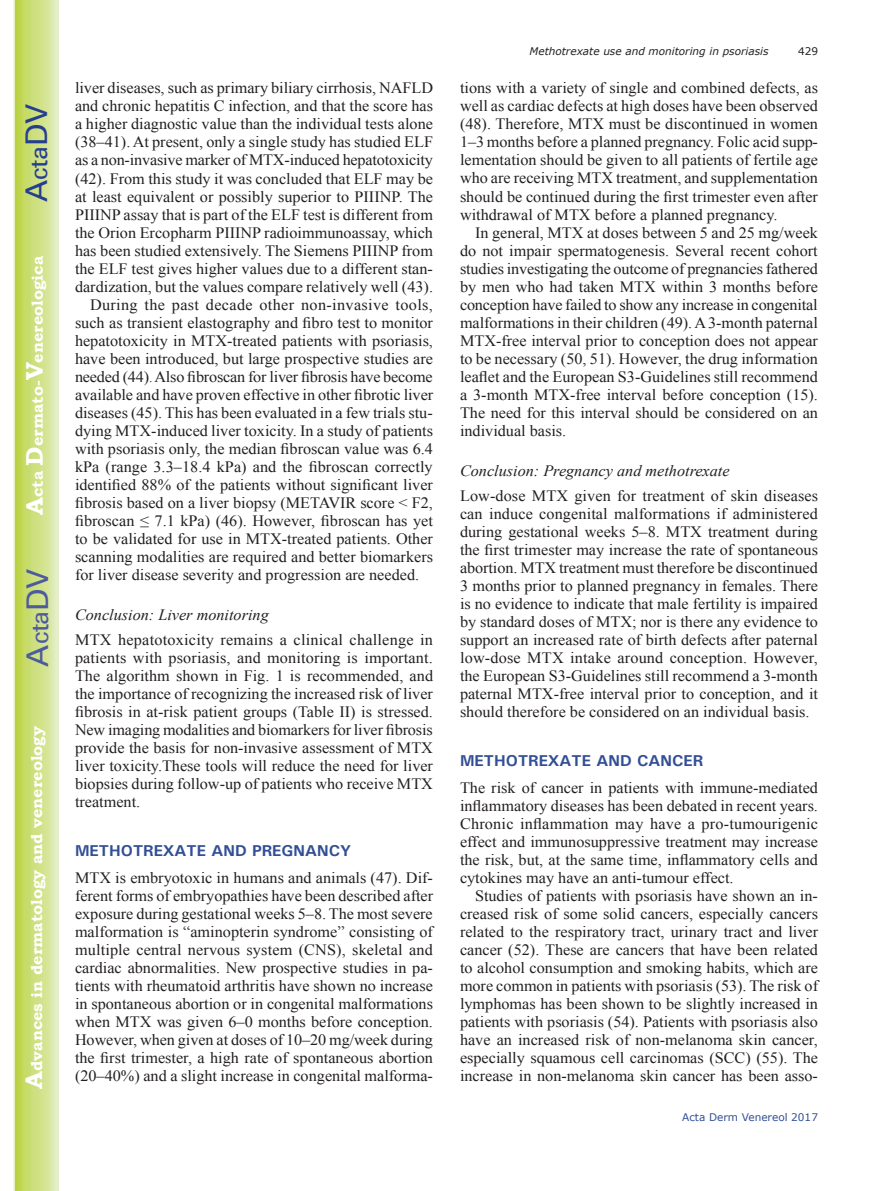
<style>
.page{position:relative;width:893px;height:1191px;background:#fff}
.page>*{position:absolute;margin:0;border:0;box-sizing:border-box;transform-origin:0 0}
.t1{font:30px "Univers";color:#4d5a9e}
.t2{font:30px "Univers";color:#253f8e}
.t3{font:15.75px/18px "Times New Roman";color:#231f20;text-align:justify}
.t4{font:italic 15.75px "Times New Roman";color:#231f20}
.t5{font:700 15.75px "Bookman Old Style";color:#fff}
.t6{font:700 15.75px "Univers";color:#324f95}
.t7{font:15.75px "Times New Roman";letter-spacing:.02em;color:#231f20}
.t8{font:italic 10.5px "Verdana";color:#231f20}
.t9{font:10.5px "Verdana";color:#324f95}
.t10{font:10.5px "Verdana";color:#231f20}
.s1{font-size:24px}
.s2{font-size:13.5px}
</style>
<div class="page">
<svg style="left:14px;top:0;width:45px;height:1191px;background:#cfe084"></svg>
<h1 class="t2" style="left:19px;top:202px;width:100px;rotate:-90deg">A<span class="s1">cta</span>DV</h1>
<p class="t5" style="left:28px;top:515px;width:260px;rotate:-90deg"><span class="s1">A</span>cta <span class="s1">D</span>ermato-<span class="s1">V</span>enereologica</p>
<h1 class="t1" style="left:20px;top:666px;width:100px;rotate:-90deg">A<span class="s1">cta</span>DV</h1>
<p class="t5" style="left:27px;top:1088px;width:364px;rotate:-90deg"><span class="s1">A</span>dvances in dermatology and venereology</p>
<p class="t3" style="left:75px;top:79px;width:360px">liver diseases, such as primary biliary cirrhosis, NAFLD</p>
<p class="t3" style="left:75px;top:97px;width:360px">and chronic hepatitis C infection, and that the score has</p>
<p class="t3" style="left:75px;top:115px;width:360px">a higher diagnostic value than the individual tests alone</p>
<p class="t3" style="left:75px;top:133px;width:359px">(38–41). At present, only a single study has studied ELF</p>
<p class="t3" style="left:75px;top:151px;width:360px">as a non-invasive marker of MTX-induced hepatotoxicity</p>
<p class="t3" style="left:75px;top:169px;width:359px">(42). From this study it was concluded that ELF may be</p>
<p class="t3" style="left:75px;top:187px;width:359px">at least equivalent or possibly superior to PIIINP. The</p>
<p class="t3" style="left:75px;top:205px;width:359px">PIIINP assay that is part of the ELF test is different from</p>
<p class="t3" style="left:75px;top:223px;width:359px">the Orion Ercopharm PIIINP radioimmunoassay, which</p>
<p class="t3" style="left:75px;top:241px;width:359px">has been studied extensively. The Siemens PIIINP from</p>
<p class="t3" style="left:75px;top:259px;width:359px">the ELF test gives higher values due to a different stan-</p>
<p class="t3" style="left:75px;top:277px;width:360px">dardization, but the values compare relatively well (43).</p>
<p class="t7" style="left:90px;top:294px;width:344px">During the past decade other non-invasive tools,</p>
<p class="t3" style="left:75px;top:313px;width:359px">such as transient elastography and fibro test to monitor</p>
<p class="t3" style="left:75px;top:331px;width:360px">hepatotoxicity in MTX-treated patients with psoriasis,</p>
<p class="t3" style="left:75px;top:349px;width:360px">have been introduced, but large prospective studies are</p>
<p class="t3" style="left:75px;top:367px;width:359px">needed (44)<span class="s2">.</span> Also fibroscan for liver fibrosis have become</p>
<p class="t3" style="left:75px;top:385px;width:360px">available and have proven effective in other fibrotic liver</p>
<p class="t3" style="left:75px;top:403px;width:359px">diseases (45). This has been evaluated in a few trials stu-</p>
<p class="t3" style="left:75px;top:421px;width:360px">dying MTX-induced liver toxicity. In a study of patients</p>
<p class="t3" style="left:75px;top:439px;width:359px">with psoriasis only, the median fibroscan value was 6.4</p>
<p class="t3" style="left:75px;top:457px;width:359px">kPa (range 3.3–18.4 kPa) and the fibroscan correctly</p>
<p class="t3" style="left:75px;top:475px;width:360px">identified 88% of the patients without significant liver</p>
<p class="t3" style="left:75px;top:493px;width:359px">fibrosis based on a liver biopsy (METAVIR score &lt; F2,</p>
<p class="t3" style="left:75px;top:511px;width:359px">fibroscan ≤ 7.1 kPa) (46). However, fibroscan has yet</p>
<p class="t3" style="left:75px;top:529px;width:360px">to be validated for use in MTX-treated patients. Other</p>
<p class="t3" style="left:75px;top:547px;width:360px">scanning modalities are required and better biomarkers</p>
<p class="t3" style="left:75px;top:565px;width:346px">for liver disease severity and progression are needed.</p>
<p class="t4" style="left:75px;top:603px;width:195px">Conclusion: Liver monitoring</p>
<p class="t3" style="left:75px;top:630px;width:360px">MTX hepatotoxicity remains a clinical challenge in patients with psoriasis, and monitoring is important.<br>The algorithm shown in Fig. 1 is recommended, and the importance of recognizing the increased risk of liver fibrosis in at-risk patient groups (Table II) is stressed.<br>New imaging modalities and biomarkers for liver fibrosis provide the basis for non-invasive assessment of MTX liver toxicity.These tools will reduce the need for liver biopsies during follow-up of patients who receive MTX treatment.</p>
<p class="t6" style="left:75px;top:840px;width:278px">METHOTREXATE AND PREGNANCY</p>
<p class="t3" style="left:75px;top:868px;width:360px">MTX is embryotoxic in humans and animals (47). Dif&shy;ferent forms of embryopathies have been described after exposure during gestational weeks 5–8. The most severe malformation is “aminopterin syndrome” consisting of multiple central nervous system (CNS), skeletal and cardiac abnormalities. New prospective studies in pa&shy;tients with rheumatoid arthritis have shown no increase in spontaneous abortion or in congenital malformations when MTX was given 6–0 months before conception.<br>However, when given at doses of 10–20 mg/week during the first trimester, a high rate of spontaneous abortion (20–40%) and a slight increase in congenital malforma-</p>
<p class="t8" style="left:530px;top:44px;width:240px">Methotrexate use and monitoring in psoriasis</p>
<p class="t10" style="left:798px;top:44px;width:22px">429</p>
<p class="t3" style="left:460px;top:79px;width:360px">tions with a variety of single and combined defects, as well as cardiac defects at high doses have been observed (48). Therefore, MTX must be discontinued in women 1–3 months before a planned pregnancy. Folic acid supp&shy;lementation should be given to all patients of fertile age who are receiving MTX treatment, and supplementation should be continued during the first trimester even after withdrawal of MTX before a planned pregnancy.</p>
<p class="t3" style="left:460px;top:223px;width:360px;text-indent:15px">In general, MTX at doses between 5 and 25 mg/week do not impair spermatogenesis. Several recent cohort studies investigating the outcome of pregnancies fathered by men who had taken MTX within 3 months before conception have failed to show any increase in congenital malformations in their children (49). A 3-month paternal MTX-free interval prior to conception does not appear to be necessary (50, 51). However, the drug information leaflet and the European S3-Guidelines still recommend a 3-month MTX-free interval before conception (15).<br>The need for this interval should be considered on an individual basis.</p>
<p class="t4" style="left:460px;top:459px;width:271px">Conclusion: Pregnancy and methotrexate</p>
<p class="t3" style="left:460px;top:486px;width:360px">Low-dose MTX given for treatment of skin diseases can induce congenital malformations if administered during gestational weeks 5–8. MTX treatment during the first trimester may increase the rate of spontaneous abortion. MTX treatment must therefore be discontinued 3 months prior to planned pregnancy in females. There is no evidence to indicate that male fertility is impaired by standard doses of MTX; nor is there any evidence to support an increased rate of birth defects after paternal low-dose MTX intake around conception. However, the European S3-Guidelines still recommend a 3-month paternal MTX-free interval prior to conception, and it should therefore be considered on an individual basis.</p>
<p class="t6" style="left:460px;top:750px;width:245px">METHOTREXATE AND CANCER</p>
<p class="t3" style="left:460px;top:778px;width:360px">The risk of cancer in patients with immune-mediated inflammatory diseases has been debated in recent years.<br>Chronic inflammation may have a pro-tumourigenic effect and immunosuppressive treatment may increase the risk, but, at the same time, inflammatory cells and cytokines may have an anti-tumour effect.</p>
<p class="t3" style="left:460px;top:886px;width:360px;text-indent:15px">Studies of patients with psoriasis have shown an in&shy;creased risk of some solid cancers, especially cancers related to the respiratory tract, urinary tract and liver cancer (52). These are cancers that have been related to alcohol consumption and smoking habits, which are more common in patients with psoriasis (53). The risk of lymphomas has been shown to be slightly increased in patients with psoriasis (54). Patients with psoriasis also have an increased risk of non-melanoma skin cancer, especially squamous cell carcinomas (SCC) (55). The increase in non-melanoma skin cancer has been asso-</p>
<p class="t9" style="left:682px;top:1109px;width:137px">Acta Derm Venereol 2017</p>
</div>
